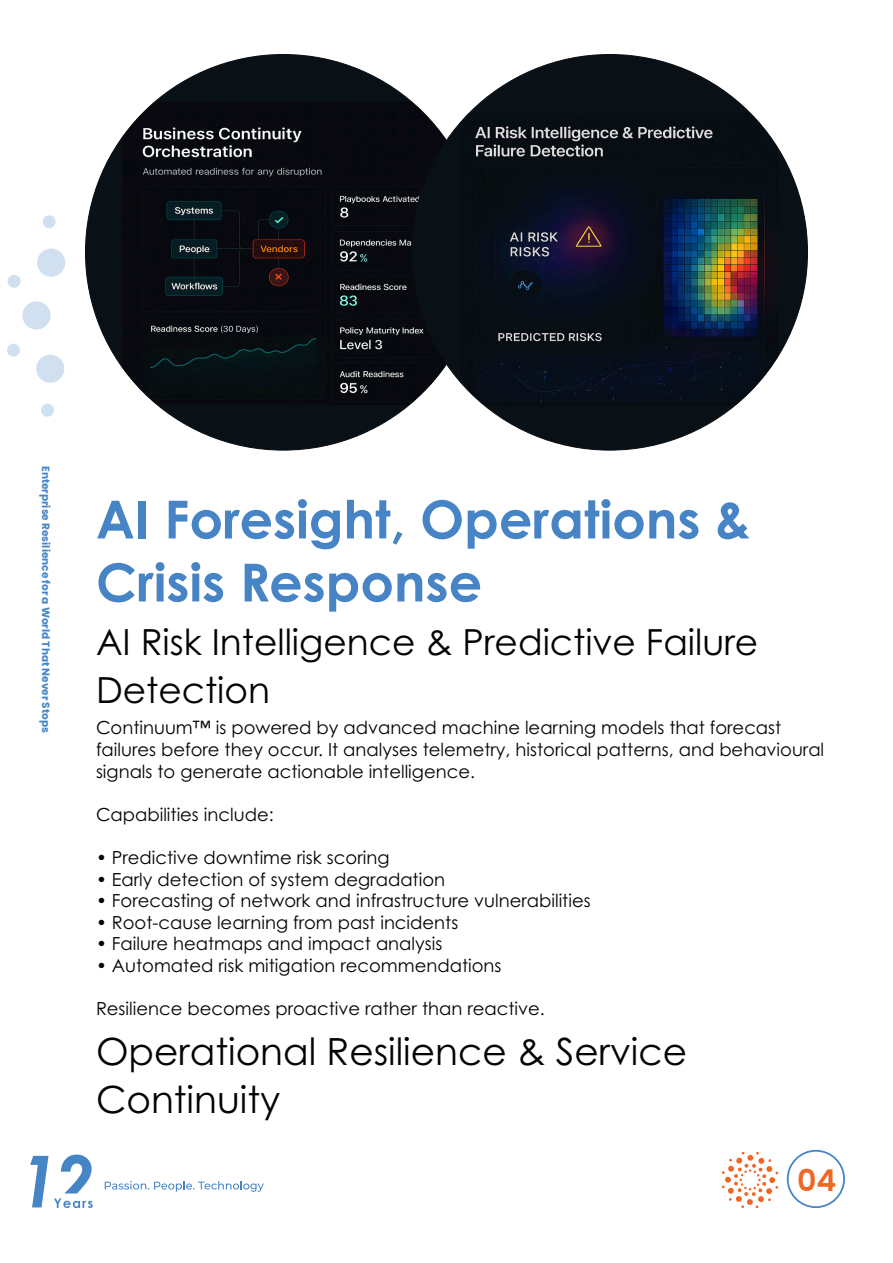
<style>
.page{position:relative;width:893px;height:1263px;background:#fff}
.page>*{position:absolute;margin:0;border:0;box-sizing:border-box;transform-origin:0 0}
.t1{font:700 52.5px/63px "Century Gothic Pro";color:#4684c5}
.t2{font:37.5px/48px "Century Gothic Pro";color:#040503}
.t3{font:36px/48px "Century Gothic Pro";color:#040503}
.t4{font:600 30px "Poppins";color:#f06625}
.t5{font:18px/21.6px "Century Gothic Pro";color:#040503}
.t6{font:700 10.5px "Poppins";color:#4684c5}
</style>
<div class="page">
<svg style="left:30px;top:1154px;width:63px;height:54px"></svg>
<svg style="left:105px;top:1181px;width:159px;height:11px"></svg>
<div style="left:787px;top:1150px;width:58px;height:58px;border:2px solid #4685c5;border-radius:50%"></div>
<div style="left:37px;top:249px;width:28px;height:28px;background:#d1e0f0;border-radius:50%"></div>
<div style="left:22px;top:301px;width:29px;height:28px;background:#d1e0f0;border-radius:50%"></div>
<div style="left:36px;top:355px;width:28px;height:28px;background:#d1e0f0;border-radius:50%"></div>
<svg style="left:43px;top:215px;width:13px;height:13px"></svg>
<div style="left:8px;top:275px;width:13px;height:13px;background:#d1e0f0;border-radius:50%"></div>
<div style="left:7px;top:344px;width:13px;height:13px;background:#d1e0f0;border-radius:50%"></div>
<div style="left:41px;top:404px;width:13px;height:13px;background:#d1e0f0;border-radius:50%"></div>
<svg style="left:722px;top:1152px;width:56px;height:56px"></svg>
<div style="left:85px;top:55px;width:396px;height:395px;background:#091117;border-radius:50%"></div>
<img style="left:122px;top:102px;width:326px;height:303px">
<div style="left:412px;top:55px;width:395px;height:395px;background:#091117;border-radius:50%"></div>
<img style="left:460px;top:113px;width:318px;height:293px">
<p class="t6" style="left:52px;top:466px;width:268px;rotate:90deg">Enterprise Resilience for a World That Never Stops</p>
<p class="t1" style="left:96px;top:487px;width:656px">AI Foresight, Operations &amp;<br>Crisis Response</p>
<p class="t3" style="left:96px;top:618px;width:664px">AI Risk Intelligence &amp; Predictive Failure<br>Detection</p>
<p class="t5" style="left:96px;top:717px;width:730px">Continuum™ is powered by advanced machine learning models that forecast failures before they occur. It analyses telemetry, historical patterns, and behavioural signals to generate actionable intelligence.</p>
<p class="t5" style="left:96px;top:803px;width:179px">Capabilities include:</p>
<p class="t5" style="left:96px;top:846px;width:295px">• Predictive downtime risk scoring</p>
<p class="t5" style="left:96px;top:868px;width:351px">• Early detection of system degradation</p>
<p class="t5" style="left:96px;top:890px;width:496px">• Forecasting of network and infrastructure vulnerabilities</p>
<p class="t5" style="left:96px;top:911px;width:364px">• Root-cause learning from past incidents</p>
<p class="t5" style="left:96px;top:933px;width:348px">• Failure heatmaps and impact analysis</p>
<p class="t5" style="left:96px;top:954px;width:407px">• Automated risk mitigation recommendations</p>
<p class="t5" style="left:96px;top:998px;width:450px">Resilience becomes proactive rather than reactive.</p>
<p class="t2" style="left:96px;top:1027px;width:593px">Operational Resilience &amp; Service<br>Continuity</p>
<p class="t4" style="left:797px;top:1162px;width:41px">04</p>
</div>
